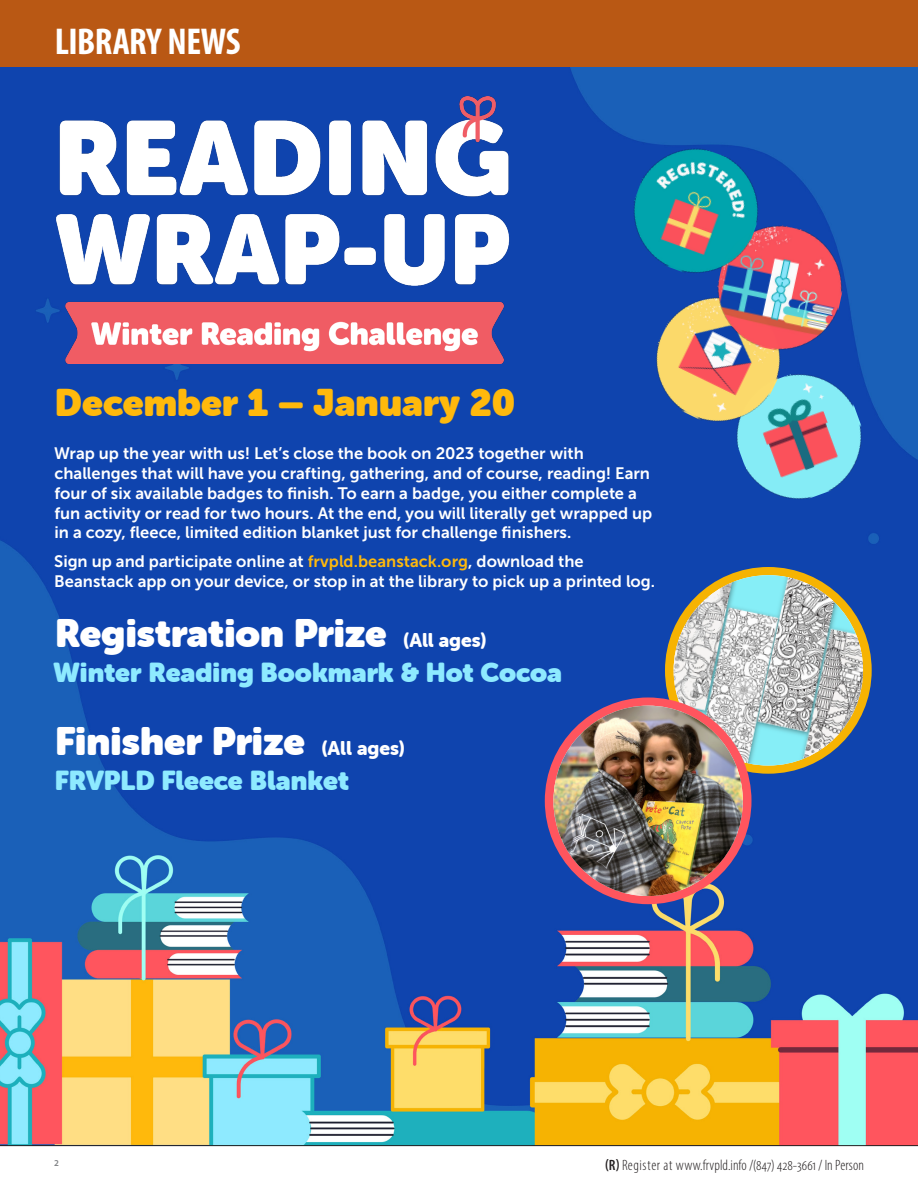
<style>
.page{position:relative;width:918px;height:1188px;background:#fff}
.page>*{position:absolute;margin:0;border:0;box-sizing:border-box;transform-origin:0 0}
.BASIC_-_Paragraph_Myriad{font:39px "Museo Sans Rounded";color:#fff}
.BASIC_-_Paragraph_Myriad-2{font:37.8px "Museo Sans Rounded";color:#ffb90c}
.t1{font:700 condensed 37.5px "Myriad Pro";letter-spacing:-.015em;color:#fff}
.BASIC_-_Paragraph_Myriad-3{font:27px "Museo Sans Rounded";color:#8eeaff}
.BASIC_-_Paragraph_Myriad-4{font:16.5px/19.8px "Museo Sans 700";color:#fff}
.Rust_Head_centered{font:300 condensed 15px "Myriad Pro";letter-spacing:.01em;color:#231f20}
.t2{font:600 9px "Myriad Pro";color:#808285}
.s1{color:#ffb90c}
.s2{font-family:"Museo Sans Rounded 900";font-size:19.5px}
.s3{font-weight:600}
</style>
<div class="page">
<img style="left:0;top:66px;width:918px;height:1079px">
<div style="left:0;top:0;width:918px;height:66px;background:#b95814"></div>
<hr style="left:0;top:1145px;width:918px;height:1px;background:#231f20">
<img style="left:721px;top:358px;width:158px;height:157px">
<img style="left:636px;top:290px;width:165px;height:153px">
<img style="left:707px;top:215px;width:146px;height:146px">
<img style="left:617px;top:132px;width:158px;height:158px">
<div style="left:665px;top:567px;width:207px;height:207px;background:#f6b302;border-radius:50%"></div>
<img style="left:674px;top:575px;width:189px;height:191px">
<div style="left:545px;top:697px;width:207px;height:207px;background:#ff555e;border-radius:50%"></div>
<img style="left:553px;top:706px;width:190px;height:190px">
<img style="left:54px;top:97px;width:457px;height:267px">
<p class="t1" style="left:55px;top:18px;width:187px">LIBRARY NEWS</p>
<p class="BASIC_-_Paragraph_Myriad-2" style="left:55px;top:381px;width:462px">December 1 – January 20</p>
<p class="BASIC_-_Paragraph_Myriad-4" style="left:54px;top:444px;width:600px">Wrap up the year with us! Let’s close the book on 2023 together with challenges that will have you crafting, gathering, and of course, reading! Earn four of six available badges to finish. To earn a badge, you either complete a fun activity or read for two hours. At the end, you will literally get wrapped up in a cozy, fleece, limited edition blanket just for challenge finishers.</p>
<p class="BASIC_-_Paragraph_Myriad-4" style="left:54px;top:551px;width:603px">Sign up and participate online at <span class="s1">frvpld.beanstack.org</span>, download the<br>Beanstack app on your device, or stop in at the library to pick up a printed log.</p>
<p class="BASIC_-_Paragraph_Myriad" style="left:55px;top:611px;width:433px">Registration Prize <span class="s2">(All ages)</span></p>
<p class="BASIC_-_Paragraph_Myriad-3" style="left:53px;top:657px;width:510px">Winter Reading Bookmark &amp; Hot Cocoa</p>
<p class="BASIC_-_Paragraph_Myriad" style="left:55px;top:719px;width:351px">Finisher Prize <span class="s2">(All ages)</span></p>
<p class="BASIC_-_Paragraph_Myriad-3" style="left:55px;top:765px;width:296px">FRVPLD Fleece Blanket</p>
<p class="t2" style="left:54px;top:1158px;width:6px">2</p>
<p class="Rust_Head_centered" style="left:605px;top:1156px;width:260px"><span class="s3">(R)</span> Register at www.frvpld.info /(847) 428-3661 / In Person</p>
</div>
